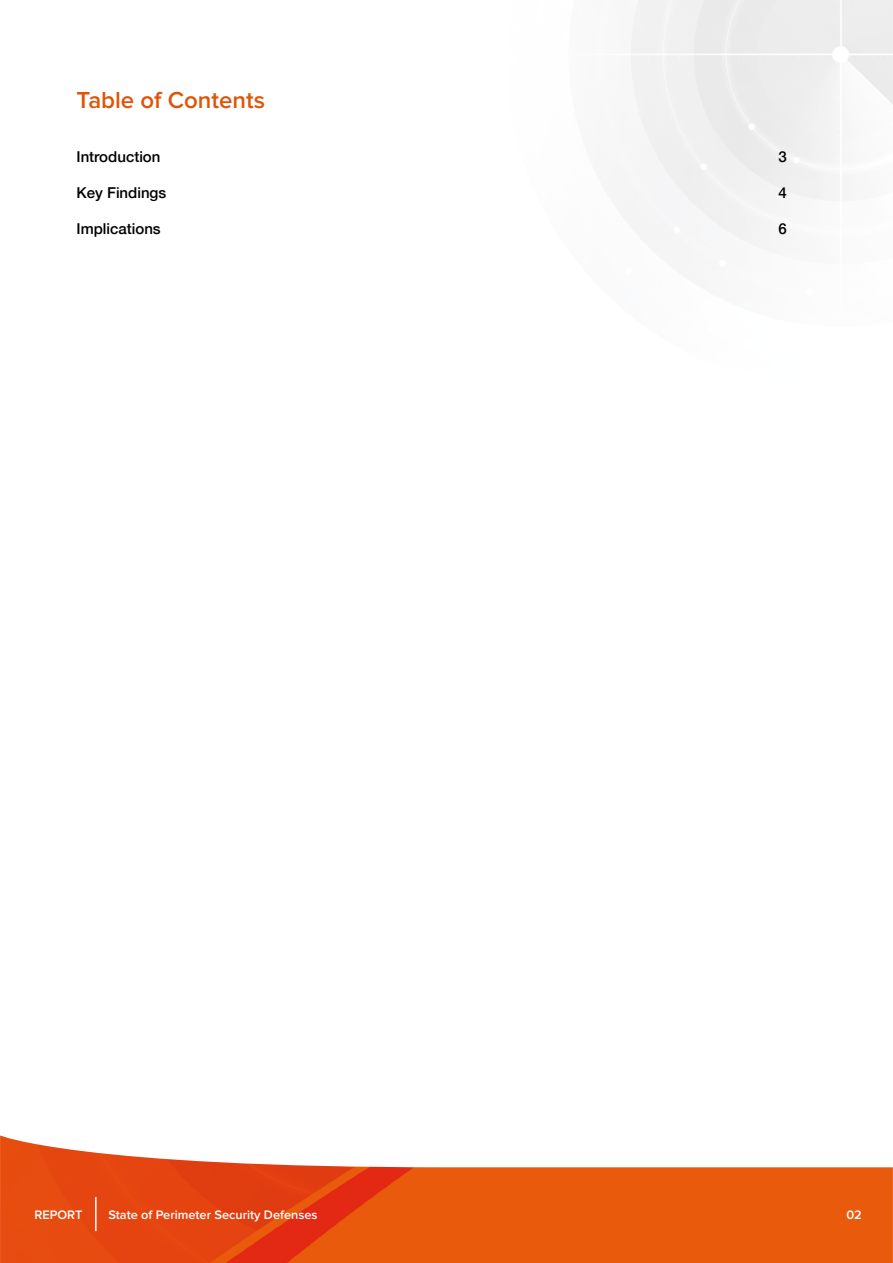
<style>
.page{position:relative;width:893px;height:1263px;background:#fff}
.page>*{position:absolute;margin:0;border:0;box-sizing:border-box;transform-origin:0 0}
.t1{font:600 24px "Proxima Nova";color:#dc560a}
.t2{font:500 15px "Helvetica Neue";color:#000}
.t3{font:600 12.75px "Proxima Nova";color:#fff}
</style>
<div class="page">
<img style="left:0;top:1135px;width:893px;height:128px">
<hr style="left:95px;top:1197px;width:2px;height:34px;background:#fff">
<h1 class="t1" style="left:77px;top:86px;width:190px">Table of Contents</h1>
<p class="t2" style="left:77px;top:145px;width:85px">Introduction</p>
<p class="t2" style="left:779px;top:145px;width:10px">3</p>
<p class="t2" style="left:77px;top:181px;width:91px">Key Findings</p>
<p class="t2" style="left:779px;top:181px;width:10px">4</p>
<p class="t2" style="left:77px;top:217px;width:86px">Implications</p>
<p class="t2" style="left:779px;top:217px;width:10px">6</p>
<p class="t3" style="left:34px;top:1207px;width:50px">REPORT</p>
<p class="t3" style="left:108px;top:1207px;width:211px">State of Perimeter Security Defenses</p>
<p class="t3" style="left:846px;top:1207px;width:17px">02</p>
</div>
